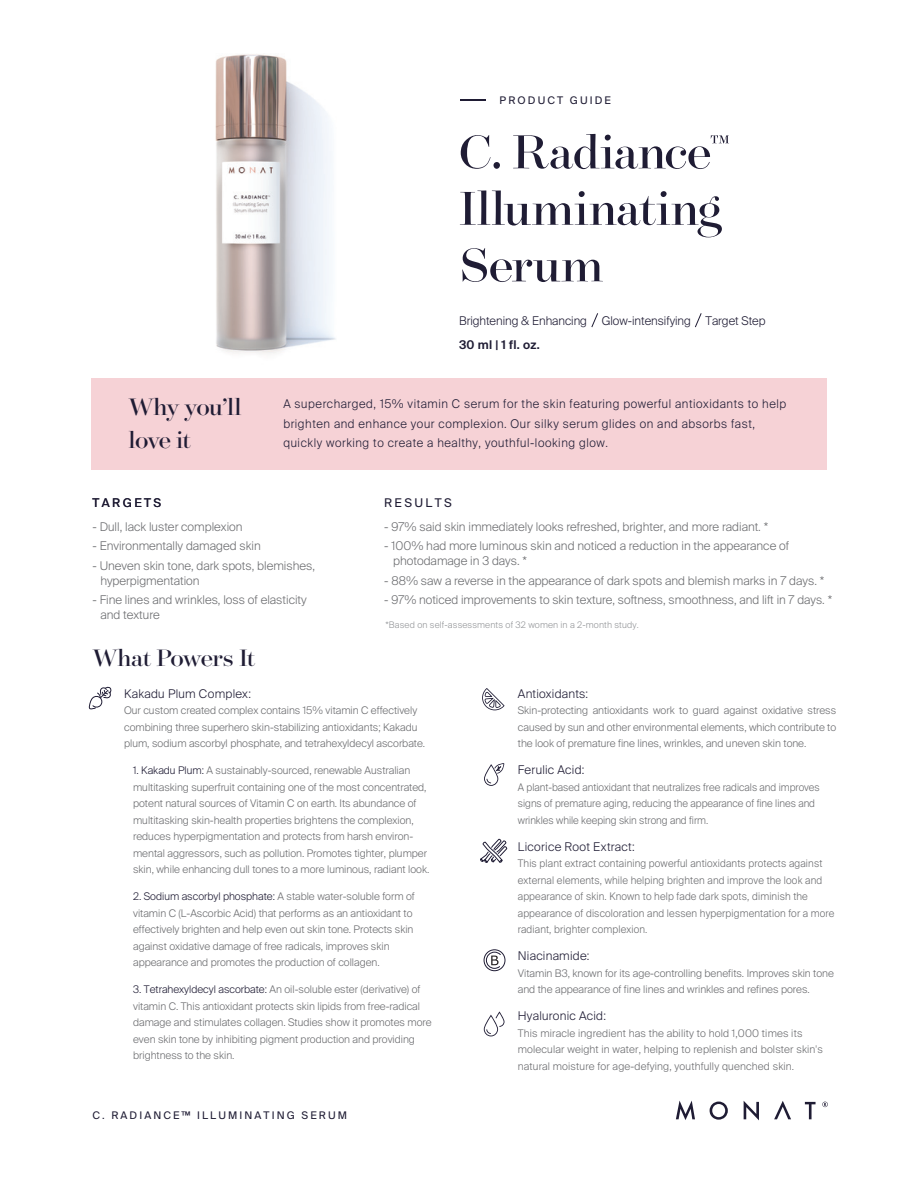
<style>
.page{position:relative;width:918px;height:1188px;background:#fff}
.page>*{position:absolute;margin:0;border:0;box-sizing:border-box;transform-origin:0 0}
.t1{font:54.15px/56.6px "Surveyor Fine";letter-spacing:-.005em;color:#1f1c34}
.t2{font:27px/32.8px "Surveyor Fine";letter-spacing:-.025em;color:#1f1c34}
.t3{font:300 12px/15px "Suisse Intl";color:#6c6d70}
.t4{font:300 12px/19.5px "Suisse Intl";letter-spacing:.05em;color:#1f1c34}
.t5{font:300 12px "Suisse Intl";letter-spacing:.02em;color:#1f1c34}
.t6{font:300 12px "Suisse Intl";color:#1f1c34}
.t7{font:300 12px "Suisse Intl";letter-spacing:.025em;color:#1f1c34}
.t8{font:12px "Suisse Intl";letter-spacing:.2em;color:#1f1c34}
.t9{font:600 12px "Suisse Intl";letter-spacing:.02em;color:#1f1c34}
.t10{font:300 10.5px/16.5px "Suisse Intl";color:#6c6d70}
.t11{font:300 10.5px/16.5px "Suisse Intl";color:#6c6d70;scale:.96 1}
.t12{font:10.5px "Suisse Intl";letter-spacing:.2em;color:#1f1c34}
.t13{font:300 9px "Suisse Intl";letter-spacing:.015em;color:#939598}
.s1{color:#1f1c34}
</style>
<div class="page">
<img style="left:215px;top:54px;width:271px;height:300px">
<div style="left:91px;top:378px;width:736px;height:91px;background:#f6d2d6"></div>
<svg style="left:676px;top:1101px;width:19px;height:19px"></svg>
<svg style="left:710px;top:1102px;width:18px;height:18px"></svg>
<svg style="left:744px;top:1101px;width:15px;height:19px"></svg>
<svg style="left:774px;top:1101px;width:17px;height:18px"></svg>
<svg style="left:805px;top:1102px;width:11px;height:17px"></svg>
<svg style="left:822px;top:1102px;width:6px;height:5px"></svg>
<svg style="left:484px;top:1011px;width:21px;height:25px"></svg>
<svg style="left:460px;top:100px;width:26px;height:1px"></svg>
<svg style="left:591px;top:313px;width:7px;height:15px"></svg>
<svg style="left:695px;top:313px;width:7px;height:15px"></svg>
<svg style="left:88px;top:686px;width:24px;height:24px"></svg>
<svg style="left:482px;top:688px;width:23px;height:23px"></svg>
<svg style="left:484px;top:763px;width:20px;height:23px"></svg>
<div style="left:484px;top:949px;width:21px;height:22px;border:1px solid #1f1c34;border-radius:50%"></div>
<svg style="left:486px;top:951px;width:15px;height:18px"></svg>
<svg style="left:480px;top:838px;width:28px;height:25px"></svg>
<p class="t12" style="left:500px;top:94px;width:113px">PRODUCT GUIDE</p>
<h1 class="t1" style="left:459px;top:122px;width:273px">C. Radiance™<br>Illuminating<br>Serum</h1>
<p class="t6" style="left:459px;top:314px;width:308px">Brightening &amp; Enhancing Glow-intensifying Target Step</p>
<p class="t9" style="left:459px;top:337px;width:82px">30 ml | 1 fl. oz.</p>
<h2 class="t2" style="left:129px;top:389px;width:115px">Why you’ll love it</h2>
<p class="t4" style="left:283px;top:394px;width:504px">A supercharged, 15% vitamin C serum for the skin featuring powerful antioxidants to help brighten and enhance your complexion. Our silky serum glides on and absorbs fast, quickly working to create a healthy, youthful-looking glow.</p>
<p class="t8" style="left:93px;top:496px;width:70px">TARGETS</p>
<p class="t3" style="left:93px;top:519px;width:151px">- Dull, lack luster complexion</p>
<p class="t3" style="left:93px;top:538px;width:170px">- Environmentally damaged skin</p>
<p class="t3" style="left:100px;top:558px;width:216px;text-indent:-8px">- Uneven skin tone, dark spots, blemishes, hyperpigmentation</p>
<p class="t3" style="left:100px;top:592px;width:208px;text-indent:-8px">- Fine lines and wrinkles, loss of elasticity and texture</p>
<h2 class="t2" style="left:93px;top:640px;width:164px">What Powers It</h2>
<p class="t8" style="left:384px;top:496px;width:69px">RESULTS</p>
<p class="t3" style="left:384px;top:519px;width:386px">- 97% said skin immediately looks refreshed, brighter, and more radiant. *</p>
<p class="t3" style="left:393px;top:538px;width:397px;text-indent:-9px">- 100% had more luminous skin and noticed a reduction in the appearance of photodamage in 3 days. *</p>
<p class="t3" style="left:384px;top:573px;width:442px">- 88% saw a reverse in the appearance of dark spots and blemish marks in 7 days. *</p>
<p class="t3" style="left:384px;top:592px;width:449px">- 97% noticed improvements to skin texture, softness, smoothness, and lift in 7 days. *</p>
<p class="t13" style="left:385px;top:620px;width:255px">*Based on self-assessments of 32 women in a 2-month study.</p>
<p class="t5" style="left:124px;top:687px;width:128px">Kakadu Plum Complex:</p>
<p class="t10" style="left:124px;top:702px;width:303px">Our custom created complex contains 15% vitamin C effectively combining three superhero skin-stabilizing antioxidants; Kakadu plum, sodium ascorbyl phosphate, and tetrahexyldecyl ascorbate.</p>
<p class="t10" style="left:133px;top:762px;width:298px"><span class="s1">1. Kakadu Plum:</span> A sustainably-sourced, renewable Australian multitasking superfruit containing one of the most concentrated, potent natural sources of Vitamin C on earth. Its abundance of multitasking skin-health properties brightens the complexion, reduces hyperpigmentation and protects from harsh environ&shy;mental aggressors, such as pollution. Promotes tighter, plumper skin, while enhancing dull tones to a more luminous, radiant look.</p>
<p class="t10" style="left:133px;top:888px;width:283px"><span class="s1">2. Sodium ascorbyl phosphate:</span> A stable water-soluble form of vitamin C (L-Ascorbic Acid) that performs as an antioxidant to effectively brighten and help even out skin tone. Protects skin against oxidative damage of free radicals, improves skin appearance and promotes the production of collagen.</p>
<p class="t10" style="left:133px;top:981px;width:300px"><span class="s1">3. Tetrahexyldecyl ascorbate:</span> An oil-soluble ester (derivative) of vitamin C. This antioxidant protects skin lipids from free-radical damage and stimulates collagen. Studies show it promotes more even skin tone by inhibiting pigment production and providing brightness to the skin.</p>
<p class="t12" style="left:92px;top:1109px;width:256px">C. RADIANCE™ ILLUMINATING SERUM</p>
<p class="t5" style="left:518px;top:687px;width:72px">Antioxidants:</p>
<p class="t10" style="left:518px;top:702px;width:320px;text-align:justify">Skin-protecting antioxidants work to guard against oxidative stress caused by sun and other environmental elements, which contribute to the look of premature fine lines, wrinkles, and uneven skin tone.</p>
<p class="t5" style="left:518px;top:763px;width:68px">Ferulic Acid:</p>
<p class="t11" style="left:518px;top:779px;width:316px">A plant-based antioxidant that neutralizes free radicals and improves signs of premature aging, reducing the appearance of fine lines and wrinkles while keeping skin strong and firm.</p>
<p class="t7" style="left:518px;top:840px;width:118px">Licorice Root Extract:</p>
<p class="t11" style="left:518px;top:855px;width:331px">This plant extract containing powerful antioxidants protects against external elements, while helping brighten and improve the look and appearance of skin. Known to help fade dark spots, diminish the appearance of discoloration and lessen hyperpigmentation for a more radiant, brighter complexion.</p>
<p class="t5" style="left:518px;top:949px;width:73px">Niacinamide:</p>
<p class="t10" style="left:518px;top:965px;width:318px">Vitamin B3, known for its age-controlling benefits. Improves skin tone and the appearance of fine lines and wrinkles and refines pores.</p>
<p class="t5" style="left:518px;top:1009px;width:90px">Hyaluronic Acid:</p>
<p class="t10" style="left:518px;top:1025px;width:306px">This miracle ingredient has the ability to hold 1,000 times its molecular weight in water, helping to replenish and bolster skin's natural moisture for age-defying, youthfully quenched skin.</p>
</div>
